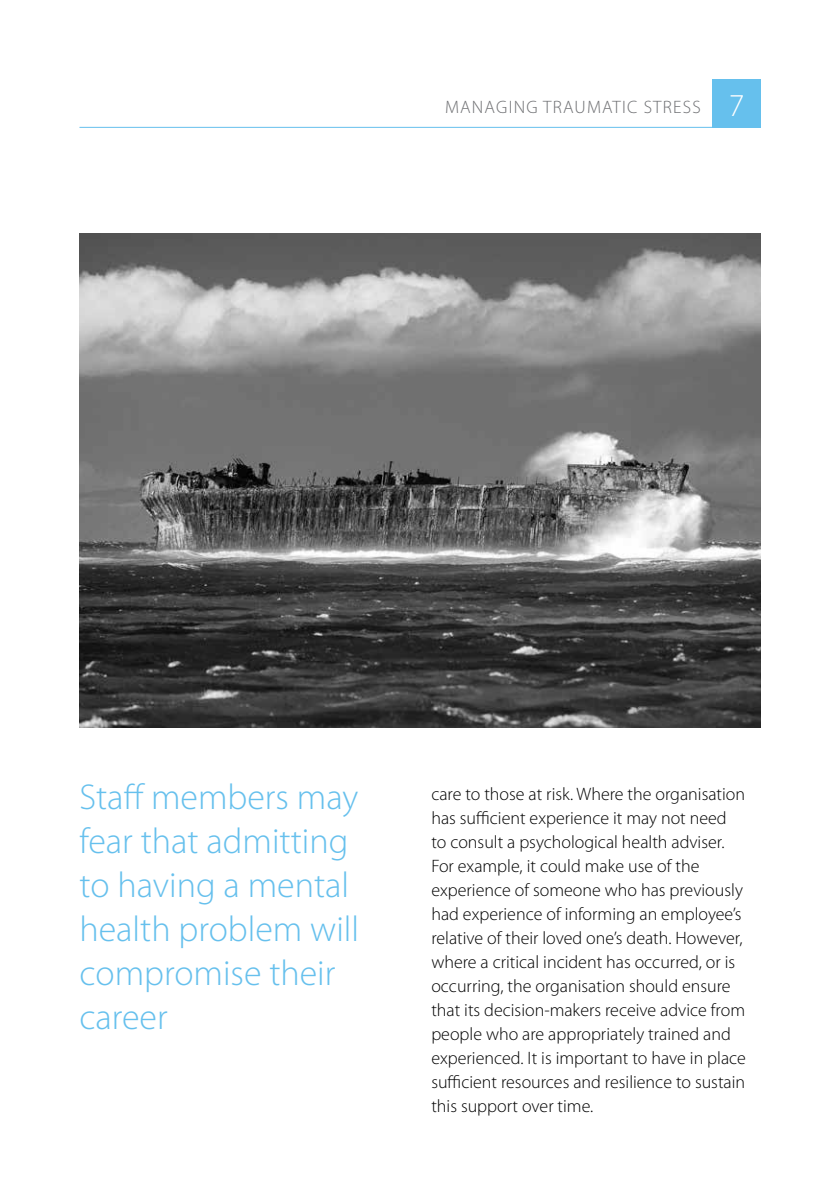
<style>
.page{position:relative;width:840px;height:1191px;background:#fff}
.page>*{position:absolute;margin:0;border:0;box-sizing:border-box;transform-origin:0 0}
.t1{font:300 36px/44px "Myriad Pro";color:#66c0ed}
.t2{font:300 18px/24px "Myriad Pro";color:#000}
.t3{font:300 18px "Myriad Pro";letter-spacing:.07em;color:#6d6e71}
.s1{font-size:32px;color:#fff}
</style>
<div class="page">
<hr style="left:79px;top:127px;width:681px;height:1px;background:#66c0ed">
<div style="left:712px;top:80px;width:48px;height:48px;background:#66c0ed"></div>
<img style="left:79px;top:233px;width:681px;height:495px">
<p class="t3" style="left:445px;top:96px;width:300px">MANAGING TRAUMATIC STRESS <span class="s1">7</span></p>
<h1 class="t1" style="left:79px;top:774px;width:281px">Staff members may fear that admitting to having a mental health problem will compromise their career</h1>
<p class="t2" style="left:431px;top:781px;width:316px">care to those at risk. Where the organisation has sufficient experience it may not need to consult a psychological health adviser.<br>For example, it could make use of the experience of someone who has previously had experience of informing an employee’s relative of their loved one’s death. However, where a critical incident has occurred, or is occurring, the organisation should ensure that its decision-makers receive advice from people who are appropriately trained and experienced. It is important to have in place sufficient resources and resilience to sustain this support over time.</p>
</div>
